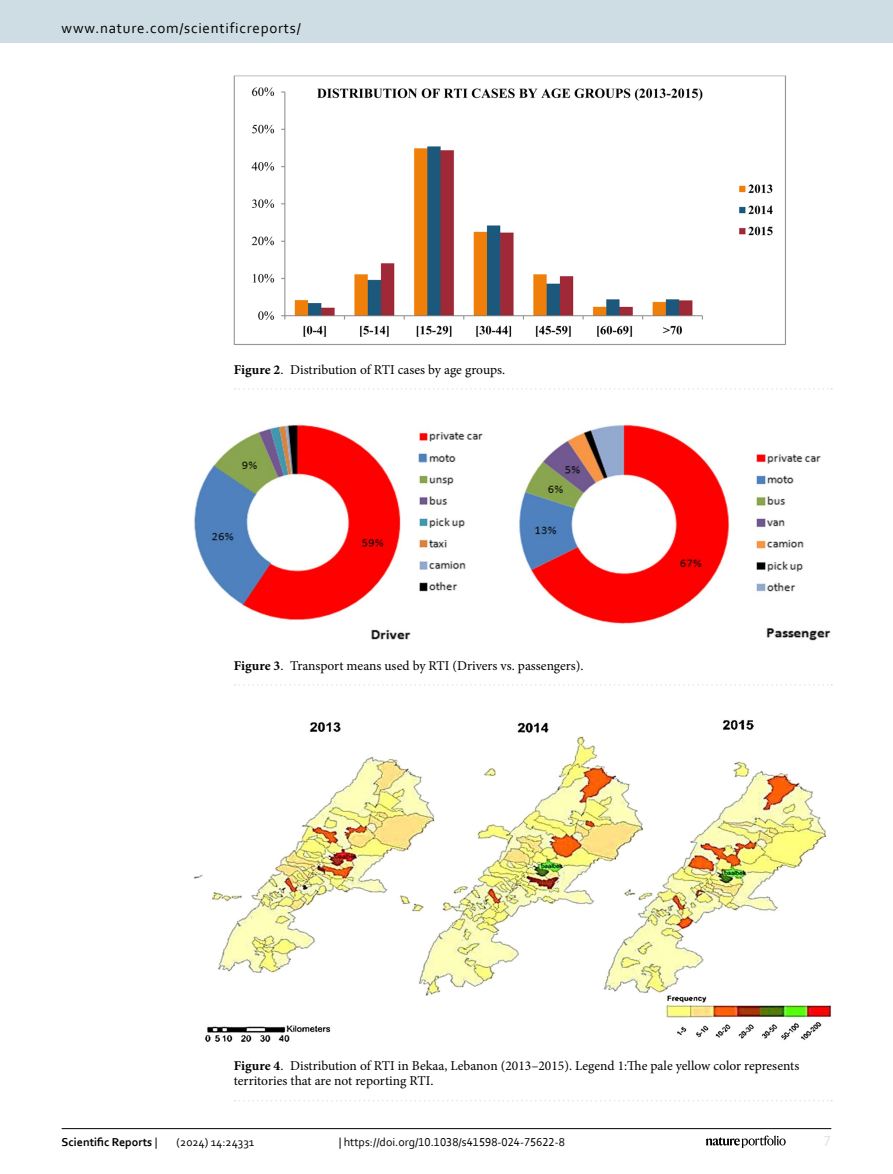
<style>
.page{position:relative;width:893px;height:1174px;background:#fff}
.page>*{position:absolute;margin:0;border:0;box-sizing:border-box;transform-origin:0 0}
.t1{font:15px "Corbel";letter-spacing:.05em;color:#000}
.t2{font:15px "Corbel";color:#d9e4eb}
.Figure_Caption{font:13.5px/15px "Minion Pro";color:#000}
.t3{font:12px "Corbel";color:#000}
.t4{font:700 12px "Corbel";color:#000}
.s1{font-weight:700}
.s2{font-weight:400}
</style>
<div class="page">
<img style="left:193px;top:719px;width:638px;height:323px">
<svg style="left:235px;top:1100px;width:597px;height:1px"></svg>
<img style="left:194px;top:423px;width:637px;height:218px">
<svg style="left:235px;top:684px;width:597px;height:1px"></svg>
<img style="left:234px;top:76px;width:552px;height:269px">
<svg style="left:235px;top:388px;width:597px;height:2px"></svg>
<hr style="left:62px;top:1128px;width:769px;height:1px;background:#000">
<svg style="left:706px;top:1135px;width:80px;height:12px"></svg>
<div style="left:0;top:0;width:893px;height:43px;background:#cedde4"></div>
<p class="t1" style="left:62px;top:18px;width:241px">www.nature.com/scientificreports/</p>
<p class="Figure_Caption" style="left:234px;top:362px;width:273px"><span class="s1">Figure 2</span>. Distribution of RTI cases by age groups.</p>
<p class="Figure_Caption" style="left:234px;top:658px;width:351px"><span class="s1">Figure 3</span>. Transport means used by RTI (Drivers vs. passengers).</p>
<p class="Figure_Caption" style="left:234px;top:1058px;width:567px"><span class="s1">Figure 4</span>. Distribution of RTI in Bekaa, Lebanon (2013–2015). Legend 1:The pale yellow color represents territories that are not reporting RTI.</p>
<p class="t4" style="left:62px;top:1134px;width:97px">Scientific Reports <span class="s2">|</span></p>
<p class="t3" style="left:177px;top:1134px;width:79px">(2024) 14:24331</p>
<p class="t3" style="left:339px;top:1134px;width:228px">| https://doi.org/10.1038/s41598-024-75622-8</p>
<p class="t2" style="left:824px;top:1132px;width:9px">7</p>
</div>
